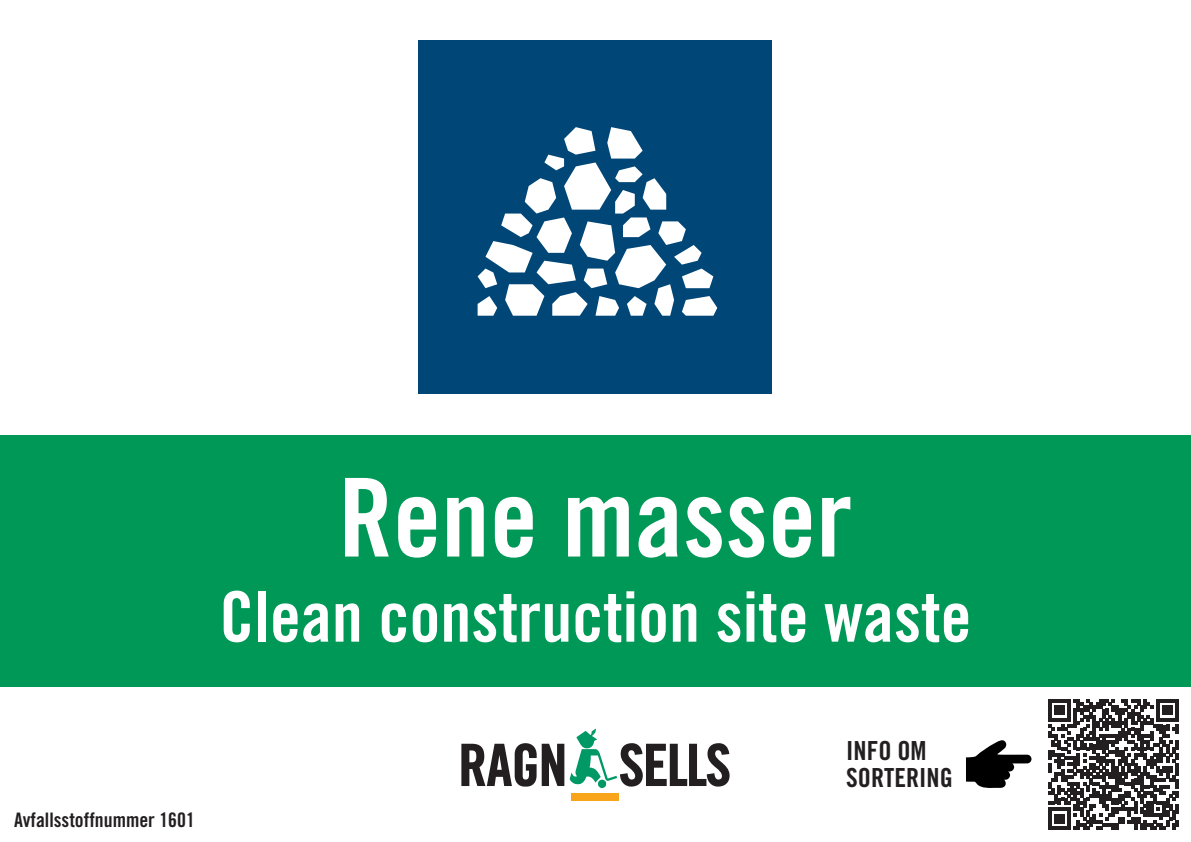
<style>
.page{position:relative;width:1191px;height:842px;background:#fff}
.page>*{position:absolute;margin:0;border:0;box-sizing:border-box;transform-origin:0 0}
.t1{font:108.9px "Trade Gothic LT Std Bd Cn 20";color:#fff}
.t2{font:69.8px "Trade Gothic LT Std Bd Cn 20";color:#fff}
.t3{font:26.3px/26.3px "Trade Gothic LT Std Bd Cn 20";color:#231f20}
.t4{font:20px "Trade Gothic LT Std Bd Cn 20";color:#231f20}
</style>
<div class="page">
<svg style="left:1048px;top:699px;width:130px;height:131px"></svg>
<div style="left:0;top:435px;width:1191px;height:251px;background:#009856"></div>
<svg style="left:461px;top:743px;width:75px;height:44px"></svg>
<svg style="left:542px;top:728px;width:187px;height:60px"></svg>
<div style="left:571px;top:793px;width:48px;height:8px;background:#f9a51b"></div>
<div style="left:419px;top:41px;width:353px;height:353px;background:#004778"></div>
<svg style="left:477px;top:127px;width:240px;height:189px"></svg>
<svg style="left:966px;top:740px;width:65px;height:48px"></svg>
<p class="t1" style="left:338px;top:451px;width:515px">Rene masser</p>
<p class="t2" style="left:219px;top:574px;width:753px">Clean construction site waste</p>
<p class="t4" style="left:14px;top:807px;width:182px">Avfallsstoffnummer 1601</p>
<p class="t3" style="left:846px;top:737px;width:108px">INFO OM<br>SORTERING</p>
</div>
